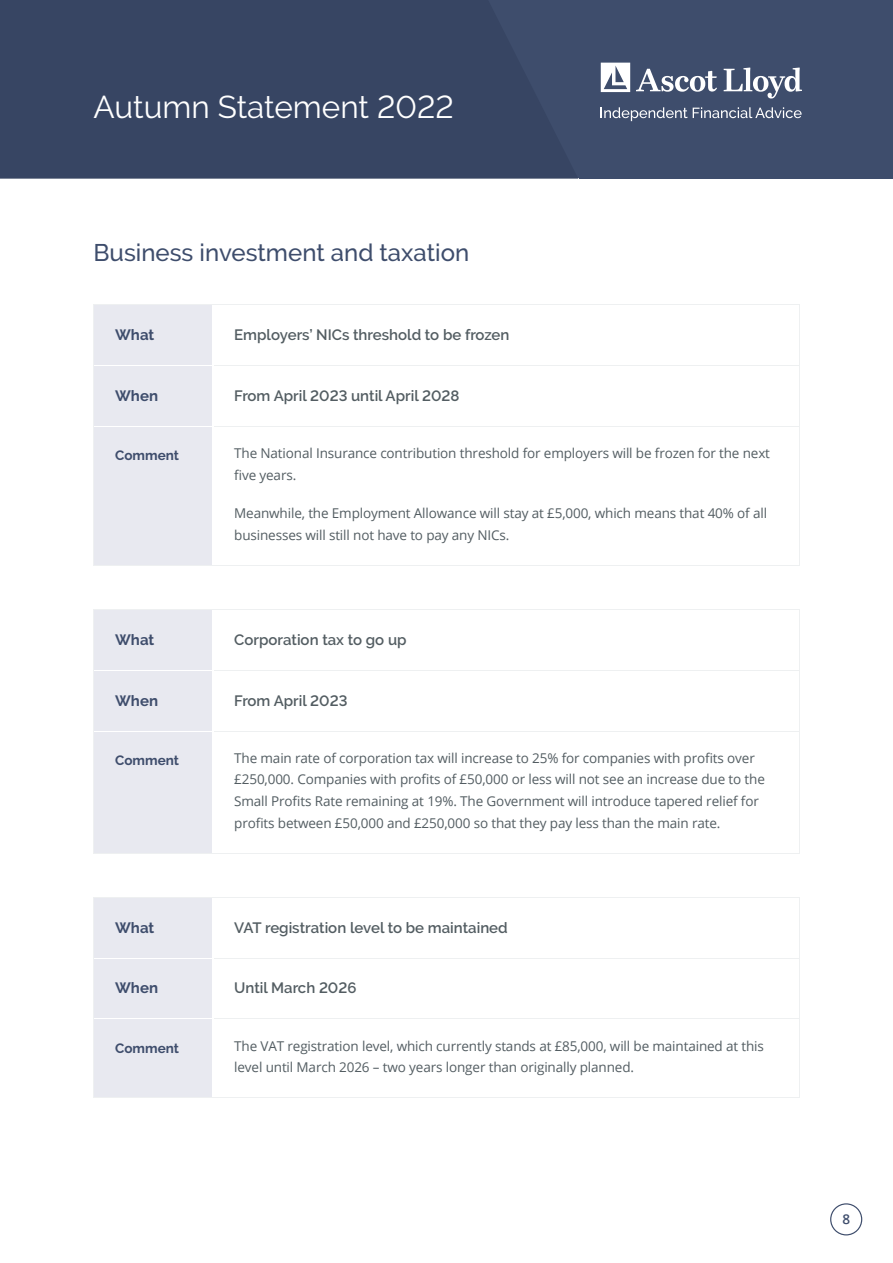
<style>
.page{position:relative;width:893px;height:1263px;background:#fff}
.page>*{position:absolute;margin:0;border:0;box-sizing:border-box;transform-origin:0 0}
.t1{font:31.5px "Raleway";color:#fff}
.t2{font:500 24px "Raleway";color:#3e4d6c}
.t3{font:600 15px "Raleway";color:#535d62}
.t4{font:700 15px "Raleway";color:#3e4d6c}
.t5{font:13.5px/21.8px "Open Sans";letter-spacing:-.01em;color:#535d62}
.t6{font:700 13.5px "Raleway";color:#3e4d6c}
.t7{font:600 13.5px "Open Sans";color:#3e4d6c}
</style>
<div class="page">
<svg style="left:830px;top:1203px;width:32px;height:32px"></svg>
<div style="left:0;top:0;width:893px;height:179px;background:#374563"></div>
<svg style="left:0;top:178px;width:578px;height:1px"></svg>
<svg style="left:636px;top:68px;width:166px;height:31px"></svg>
<svg style="left:601px;top:63px;width:29px;height:29px"></svg>
<svg style="left:601px;top:107px;width:201px;height:14px"></svg>
<div style="left:95px;top:305px;width:117px;height:260px;background:#e8e9f0"></div>
<hr style="left:213px;top:304px;width:586px;height:1px;background:#eef0f1">
<hr style="left:799px;top:305px;width:1px;height:60px;background:#eef0f1">
<hr style="left:213px;top:365px;width:586px;height:1px;background:#eef0f1">
<hr style="left:799px;top:366px;width:1px;height:60px;background:#eef0f1">
<hr style="left:213px;top:426px;width:586px;height:1px;background:#eef0f1">
<hr style="left:799px;top:427px;width:1px;height:138px;background:#eef0f1">
<hr style="left:213px;top:565px;width:586px;height:1px;background:#eef0f1">
<hr style="left:94px;top:304px;width:119px;height:1px;background:#eef0f1">
<hr style="left:94px;top:305px;width:1px;height:60px;background:#eef0f1">
<hr style="left:94px;top:365px;width:1px;height:61px;background:#eef0f1">
<hr style="left:94px;top:426px;width:1px;height:139px;background:#eef0f1">
<hr style="left:94px;top:565px;width:119px;height:1px;background:#eef0f1">
<hr style="left:94px;top:365px;width:119px;height:1px;background:#fff">
<hr style="left:94px;top:426px;width:119px;height:1px;background:#fff">
<div style="left:95px;top:610px;width:117px;height:243px;background:#e8e9f0"></div>
<hr style="left:213px;top:609px;width:586px;height:1px;background:#eef0f1">
<hr style="left:799px;top:610px;width:1px;height:60px;background:#eef0f1">
<hr style="left:213px;top:670px;width:586px;height:1px;background:#eef0f1">
<hr style="left:799px;top:670px;width:1px;height:61px;background:#eef0f1">
<hr style="left:213px;top:731px;width:586px;height:1px;background:#eef0f1">
<hr style="left:799px;top:731px;width:1px;height:122px;background:#eef0f1">
<hr style="left:213px;top:853px;width:586px;height:1px;background:#eef0f1">
<hr style="left:94px;top:609px;width:119px;height:1px;background:#eef0f1">
<hr style="left:94px;top:610px;width:1px;height:60px;background:#eef0f1">
<hr style="left:94px;top:670px;width:1px;height:61px;background:#eef0f1">
<hr style="left:94px;top:731px;width:1px;height:122px;background:#eef0f1">
<hr style="left:94px;top:853px;width:119px;height:1px;background:#eef0f1">
<hr style="left:94px;top:670px;width:119px;height:1px;background:#fff">
<hr style="left:94px;top:731px;width:119px;height:1px;background:#fff">
<div style="left:95px;top:898px;width:117px;height:199px;background:#e8e9f0"></div>
<hr style="left:213px;top:897px;width:586px;height:1px;background:#eef0f1">
<hr style="left:799px;top:897px;width:1px;height:61px;background:#eef0f1">
<hr style="left:213px;top:958px;width:586px;height:1px;background:#eef0f1">
<hr style="left:799px;top:958px;width:1px;height:60px;background:#eef0f1">
<hr style="left:213px;top:1018px;width:586px;height:1px;background:#eef0f1">
<hr style="left:799px;top:1019px;width:1px;height:78px;background:#eef0f1">
<hr style="left:213px;top:1097px;width:586px;height:1px;background:#eef0f1">
<hr style="left:94px;top:897px;width:119px;height:1px;background:#eef0f1">
<hr style="left:94px;top:897px;width:1px;height:61px;background:#eef0f1">
<hr style="left:94px;top:958px;width:1px;height:61px;background:#eef0f1">
<hr style="left:94px;top:1019px;width:1px;height:78px;background:#eef0f1">
<hr style="left:94px;top:1097px;width:119px;height:1px;background:#eef0f1">
<hr style="left:94px;top:958px;width:119px;height:1px;background:#fff">
<hr style="left:94px;top:1018px;width:119px;height:1px;background:#fff">
<h1 class="t1" style="left:94px;top:89px;width:362px">Autumn Statement 2022</h1>
<h2 class="t2" style="left:94px;top:238px;width:377px">Business investment and taxation</h2>
<p class="t4" style="left:115px;top:326px;width:41px">What</p>
<p class="t3" style="left:234px;top:326px;width:277px">Employers’ NICs threshold to be frozen</p>
<p class="t4" style="left:115px;top:387px;width:44px">When</p>
<p class="t3" style="left:234px;top:387px;width:227px">From April 2023 until April 2028</p>
<p class="t6" style="left:115px;top:448px;width:65px">Comment</p>
<p class="t5" style="left:234px;top:442px;width:537px">The National Insurance contribution threshold for employers will be frozen for the next five years.</p>
<p class="t5" style="left:234px;top:502px;width:534px">Meanwhile, the Employment Allowance will stay at £5,000, which means that 40% of all businesses will still not have to pay any NICs.</p>
<p class="t4" style="left:115px;top:631px;width:41px">What</p>
<p class="t3" style="left:234px;top:631px;width:174px">Corporation tax to go up</p>
<p class="t4" style="left:115px;top:692px;width:44px">When</p>
<p class="t3" style="left:234px;top:692px;width:115px">From April 2023</p>
<p class="t6" style="left:115px;top:752px;width:65px">Comment</p>
<p class="t5" style="left:234px;top:746px;width:532px">The main rate of corporation tax will increase to 25% for companies with profits over £250,000. Companies with profits of £50,000 or less will not see an increase due to the Small Profits Rate remaining at 19%. The Government will introduce tapered relief for profits between £50,000 and £250,000 so that they pay less than the main rate.</p>
<p class="t4" style="left:115px;top:919px;width:41px">What</p>
<p class="t3" style="left:234px;top:919px;width:275px">VAT registration level to be maintained</p>
<p class="t4" style="left:115px;top:979px;width:44px">When</p>
<p class="t3" style="left:234px;top:979px;width:124px">Until March 2026</p>
<p class="t6" style="left:115px;top:1040px;width:65px">Comment</p>
<p class="t5" style="left:234px;top:1034px;width:531px">The VAT registration level, which currently stands at £85,000, will be maintained at this level until March 2026 – two years longer than originally planned.</p>
<p class="t7" style="left:842px;top:1209px;width:9px">8</p>
</div>
